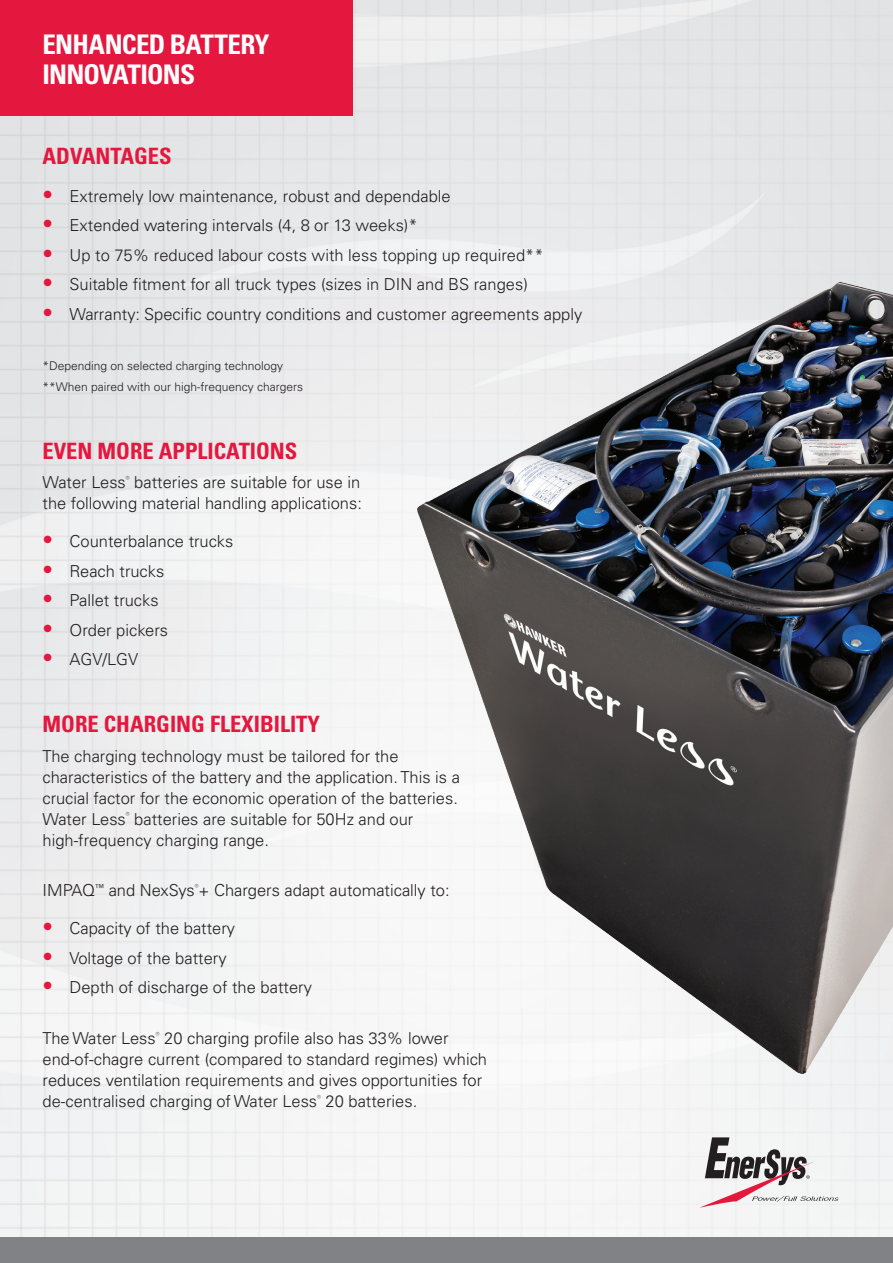
<style>
.page{position:relative;width:893px;height:1263px;background:#fff}
.page>*{position:absolute;margin:0;border:0;box-sizing:border-box;transform-origin:0 0}
.t1{font:700 condensed 27px/30px "Univers LT Pro";letter-spacing:-.03em;color:#fff}
.t2{font:700 condensed 22.5px "Univers LT Pro";color:#e4183e}
.t3{font:300 16.5px/21px "Univers LT Pro 45";color:#231f20}
.t4{font:300 12px/21px "Univers LT Pro 45";color:#231f20}
.s1{font-size:21px;color:#e4183e}
</style>
<div class="page">
<img style="left:0;top:0;width:893px;height:1238px">
<img style="left:417px;top:282px;width:476px;height:791px">
<div style="left:0;top:0;width:353px;height:116px;background:#e4183e"></div>
<svg style="left:699px;top:1137px;width:140px;height:71px"></svg>
<div style="left:0;top:1238px;width:893px;height:25px;background:#808285"></div>
<h1 class="t1" style="left:43px;top:29px;width:229px">ENHANCED BATTERY<br>INNOVATIONS</h1>
<h2 class="t2" style="left:43px;top:142px;width:131px">ADVANTAGES</h2>
<p class="t3" style="left:43px;top:185px;width:410px"><span class="s1">•</span> Extremely low maintenance, robust and dependable</p>
<p class="t3" style="left:43px;top:214px;width:377px"><span class="s1">•</span> Extended watering intervals (4, 8 or 13 weeks)*</p>
<p class="t3" style="left:43px;top:244px;width:503px"><span class="s1">•</span> Up to 75% reduced labour costs with less topping up required**</p>
<p class="t3" style="left:43px;top:273px;width:487px"><span class="s1">•</span> Suitable fitment for all truck types (sizes in DIN and BS ranges)</p>
<p class="t3" style="left:43px;top:303px;width:541px"><span class="s1">•</span> Warranty: Specific country conditions and customer agreements apply</p>
<p class="t4" style="left:43px;top:355px;width:262px">*Depending on selected charging technology **When paired with our high-frequency chargers</p>
<h2 class="t2" style="left:43px;top:437px;width:256px">EVEN MORE APPLICATIONS</h2>
<p class="t3" style="left:43px;top:471px;width:321px">Water Less<sup>®</sup> batteries are suitable for use in the following material handling applications:</p>
<p class="t3" style="left:43px;top:530px;width:192px"><span class="s1">•</span> Counterbalance trucks</p>
<p class="t3" style="left:43px;top:560px;width:123px"><span class="s1">•</span> Reach trucks</p>
<p class="t3" style="left:43px;top:589px;width:118px"><span class="s1">•</span> Pallet trucks</p>
<p class="t3" style="left:43px;top:619px;width:127px"><span class="s1">•</span> Order pickers</p>
<p class="t3" style="left:43px;top:648px;width:97px"><span class="s1">•</span> AGV/LGV</p>
<h2 class="t2" style="left:43px;top:711px;width:279px">MORE CHARGING FLEXIBILITY</h2>
<p class="t3" style="left:43px;top:745px;width:419px">The charging technology must be tailored for the characteristics of the battery and the application. This is a crucial factor for the economic operation of the batteries.<br>Water Less<sup>®</sup> batteries are suitable for 50Hz and our high-frequency charging range.</p>
<p class="t3" style="left:43px;top:880px;width:409px">IMPAQ<sup>™</sup> and NexSys<sup>®</sup>+ Chargers adapt automatically to:</p>
<p class="t3" style="left:43px;top:918px;width:194px"><span class="s1">•</span> Capacity of the battery</p>
<p class="t3" style="left:43px;top:947px;width:186px"><span class="s1">•</span> Voltage of the battery</p>
<p class="t3" style="left:43px;top:977px;width:271px"><span class="s1">•</span> Depth of discharge of the battery</p>
<p class="t3" style="left:43px;top:1027px;width:446px">The Water Less<sup>®</sup> 20 charging profile also has 33% lower end-of-chagre current (compared to standard regimes) which reduces ventilation requirements and gives opportunities for de-centralised charging of Water Less<sup>®</sup> 20 batteries.</p>
</div>
